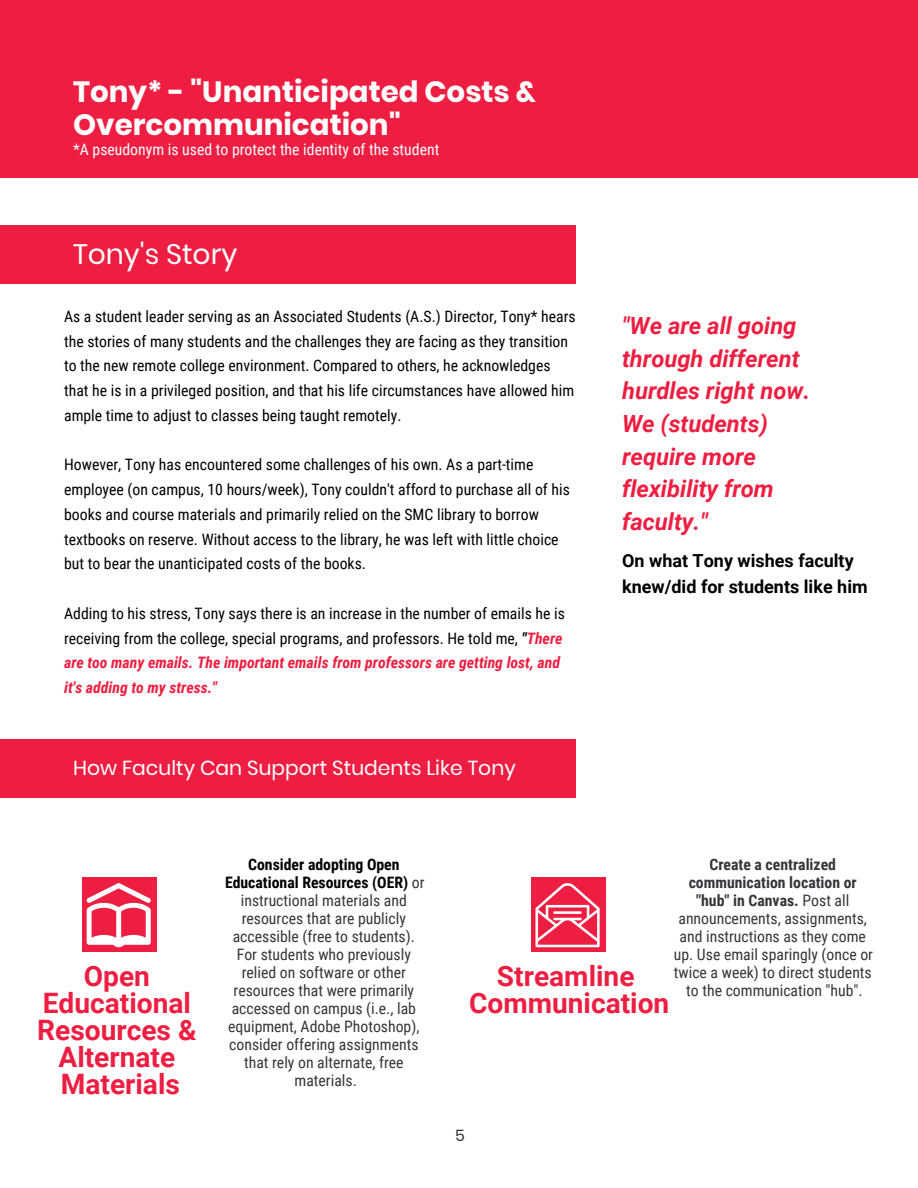
<style>
.page{position:relative;width:918px;height:1188px;background:#fff}
.page>*{position:absolute;margin:0;border:0;box-sizing:border-box;transform-origin:0 0}
.t1{font:700 29.25px/32.7px "Poppins";color:#fff}
.t2{font:700 28.2px/27px "Roboto";color:#ee1e42;text-align:center}
.t3{font:28.2px "Poppins";color:#fff}
.t4{font:italic 700 23.7px/32.7px "Roboto";color:#ee1e42}
.t5{font:20.25px "Poppins";color:#fff}
.t6{font:700 18px/25.8px "Roboto";color:#000}
.t7{font:15.75px/24.8px "Roboto Condensed";color:#000}
.t8{font:15.75px/18px "Roboto Condensed";color:#33363a;text-align:center}
.t9{font:15.75px "Roboto Condensed";color:#fff}
.t10{font:15.75px "Poppins";color:#333}
.s1{font-weight:700;font-style:italic}
.s2{font-weight:700;font-style:italic;color:#ee1e42}
.s3{font-weight:700;color:#000}
.s4{font-weight:700}
</style>
<div class="page">
<div style="left:0;top:225px;width:576px;height:58px;background:#ee1e42"></div>
<div style="left:0;top:0;width:918px;height:178px;background:#ee1e42"></div>
<div style="left:0;top:739px;width:576px;height:59px;background:#ee1e42"></div>
<div style="left:82px;top:877px;width:74px;height:75px;background:#ee1e42"></div>
<svg style="left:87px;top:883px;width:64px;height:64px"></svg>
<div style="left:531px;top:877px;width:74px;height:75px;background:#ee1e42"></div>
<svg style="left:536px;top:883px;width:64px;height:64px"></svg>
<h1 class="t1" style="left:73px;top:76px;width:464px">Tony* - "Unanticipated Costs &amp;<br>Overcommunication"</h1>
<p class="t9" style="left:73px;top:139px;width:368px">*A pseudonym is used to protect the identity of the student</p>
<h2 class="t3" style="left:73px;top:238px;width:166px">Tony's Story</h2>
<p class="t7" style="left:64px;top:303px;width:513px">As a student leader serving as an Associated Students (A.S.) Director, Tony* hears the stories of many students and the challenges they are facing as they transition to the new remote college environment. Compared to others, he acknowledges that he is in a privileged position, and that his life circumstances have allowed him ample time to adjust to classes being taught remotely.</p>
<p class="t7" style="left:64px;top:452px;width:507px">However, Tony has encountered some challenges of his own. As a part-time employee (on campus, 10 hours/week), Tony couldn't afford to purchase all of his books and course materials and primarily relied on the SMC library to borrow textbooks on reserve. Without access to the library, he was left with little choice but to bear the unanticipated costs of the books.</p>
<p class="t7" style="left:64px;top:600px;width:502px">Adding to his stress, Tony says there is an increase in the number of emails he is receiving from the college, special programs, and professors. He told me, <span class="s1">"</span><span class="s2">There are too many emails. The important emails from professors are getting lost, and it's adding to my stress."</span></p>
<p class="t5" style="left:73px;top:756px;width:444px">How Faculty Can Support Students Like Tony</p>
<h3 class="t4" style="left:622px;top:308px;width:190px">"We are all going through different hurdles right now.<br>We (students) require more flexibility from faculty."</h3>
<p class="t6" style="left:622px;top:547px;width:247px">On what Tony wishes faculty knew/did for students like him</p>
<h2 class="t2" style="left:37px;top:961px;width:161px">Open<br>Educational<br>Resources &amp;<br>Alternate<br>Materials</h2>
<p class="t8" style="left:225px;top:854px;width:201px"><span class="s3">Consider adopting Open<br>Educational Resources (OER)</span> or instructional materials and resources that are publicly accessible (free to students).<br>For students who previously relied on software or other resources that were primarily accessed on campus (i.e., lab equipment, Adobe Photoshop), consider offering assignments that rely on alternate, free materials.</p>
<p class="t8" style="left:674px;top:854px;width:201px"><span class="s4">Create a centralized communication location or "hub" in Canvas.</span> Post all announcements, assignments, and instructions as they come up. Use email sparingly (once or twice a week) to direct students to the communication "hub".</p>
<h2 class="t2" style="left:469px;top:961px;width:202px">Streamline<br>Communication</h2>
<p class="t10" style="left:455px;top:1126px;width:11px">5</p>
</div>
